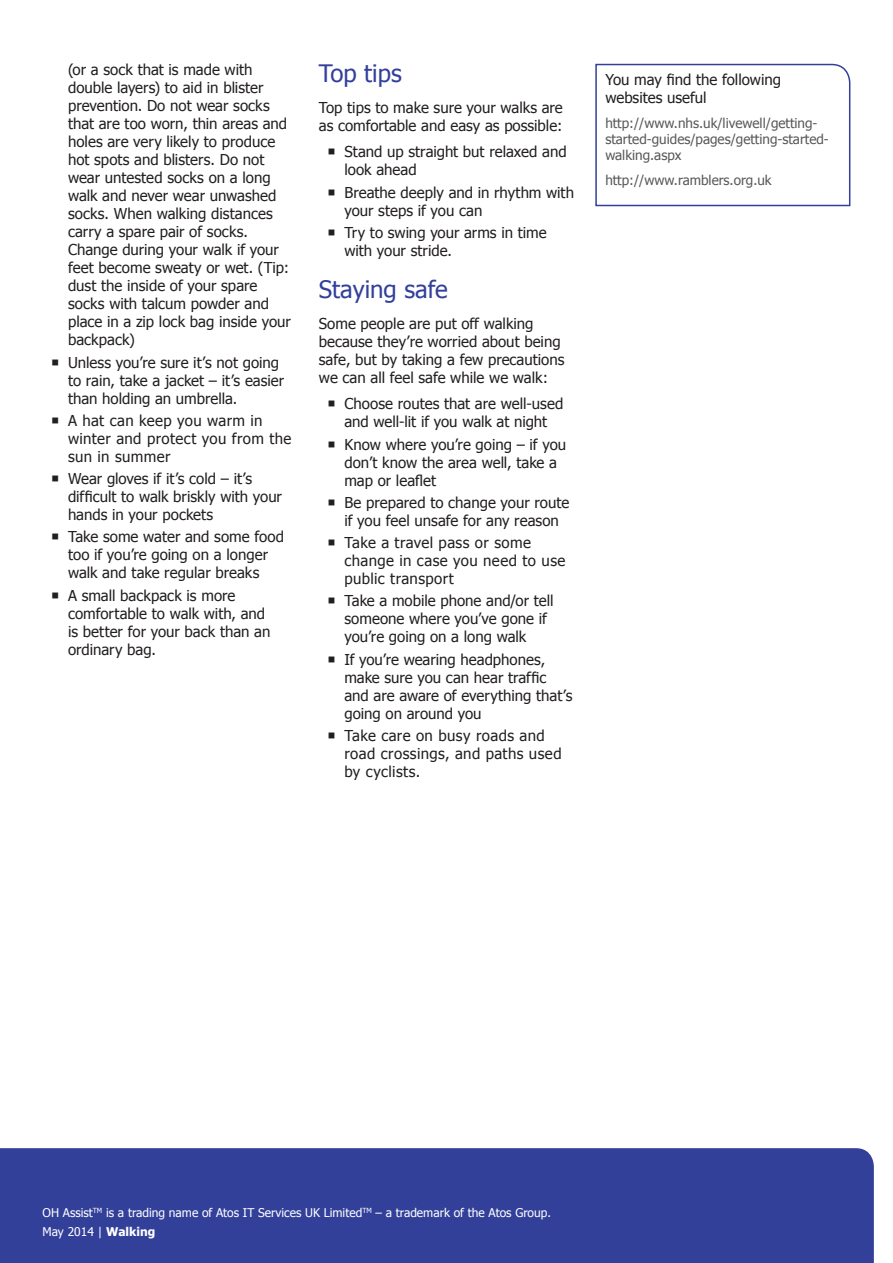
<style>
.page{position:relative;width:893px;height:1263px;background:#fff}
.page>*{position:absolute;margin:0;border:0;box-sizing:border-box;transform-origin:0 0}
.t1{font:24px "Tahoma";color:#32409a}
.t2{font:15px/18px "Tahoma";color:#231f20}
.t3{font:15px/18px "Tahoma";letter-spacing:.025em;color:#231f20}
.t4{font:13.5px/16.2px "Tahoma";color:#58595b}
.t5{font:12px/19px "Tahoma";color:#fff}
.s1{font-weight:700}
</style>
<div class="page">
<div style="left:0;top:1148px;width:874px;height:115px;background:#32409a"></div>
<svg style="left:595px;top:63px;width:256px;height:144px"></svg>
<p class="t2" style="left:68px;top:60px;width:224px">(or a sock that is made with double layers) to aid in blister prevention. Do not wear socks that are too worn, thin areas and holes are very likely to produce hot spots and blisters. Do not wear untested socks on a long walk and never wear unwashed socks. When walking distances carry a spare pair of socks.<br>Change during your walk if your feet become sweaty or wet. (Tip: dust the inside of your spare socks with talcum powder and place in a zip lock bag inside your backpack)</p>
<p class="t2" style="left:68px;top:352px;width:218px">Unless you’re sure it’s not going to rain, take a jacket – it’s easier than holding an umbrella.</p>
<p class="t3" style="left:68px;top:411px;width:225px">A hat can keep you warm in winter and protect you from the sun in summer</p>
<p class="t2" style="left:68px;top:469px;width:215px">Wear gloves if it’s cold – it’s difficult to walk briskly with your hands in your pockets</p>
<p class="t2" style="left:68px;top:527px;width:217px">Take some water and some food too if you’re going on a longer walk and take regular breaks</p>
<p class="t2" style="left:68px;top:585px;width:204px">A small backpack is more comfortable to walk with, and is better for your back than an ordinary bag.</p>
<h1 class="t1" style="left:319px;top:57px;width:84px">Top tips</h1>
<p class="t2" style="left:319px;top:98px;width:245px">Top tips to make sure your walks are as comfortable and easy as possible:</p>
<p class="t2" style="left:344px;top:142px;width:224px">Stand up straight but relaxed and look ahead</p>
<p class="t2" style="left:344px;top:183px;width:231px">Breathe deeply and in rhythm with your steps if you can</p>
<p class="t2" style="left:344px;top:223px;width:204px">Try to swing your arms in time with your stride.</p>
<h1 class="t1" style="left:319px;top:273px;width:130px">Staying safe</h1>
<p class="t2" style="left:319px;top:314px;width:247px">Some people are put off walking because they’re worried about being safe, but by taking a few precautions we can all feel safe while we walk:</p>
<p class="t2" style="left:344px;top:394px;width:220px">Choose routes that are well-used and well-lit if you walk at night</p>
<p class="t2" style="left:344px;top:434px;width:223px">Know where you’re going – if you don’t know the area well, take a map or leaflet</p>
<p class="t2" style="left:344px;top:493px;width:226px">Be prepared to change your route if you feel unsafe for any reason</p>
<p class="t3" style="left:344px;top:533px;width:222px">Take a travel pass or some change in case you need to use public transport</p>
<p class="t2" style="left:344px;top:591px;width:211px">Take a mobile phone and/or tell someone where you’ve gone if you’re going on a long walk</p>
<p class="t2" style="left:344px;top:649px;width:229px">If you’re wearing headphones, make sure you can hear traffic and are aware of everything that’s going on around you</p>
<p class="t3" style="left:344px;top:726px;width:219px">Take care on busy roads and road crossings, and paths used by cyclists.</p>
<p class="t2" style="left:605px;top:70px;width:177px">You may find the following websites useful</p>
<p class="t4" style="left:605px;top:114px;width:225px">http://www.nhs.uk/livewell/getting&shy;started-guides/pages/getting-started&shy;walking.aspx</p>
<p class="t4" style="left:605px;top:171px;width:168px">http://www.ramblers.org.uk</p>
<p class="t5" style="left:43px;top:1203px;width:510px">OH Assist<sup>TM</sup> is a trading name of Atos IT Services UK Limited<sup>TM</sup> – a trademark of the Atos Group.<br>May 2014 | <span class="s1">Walking</span></p>
</div>
